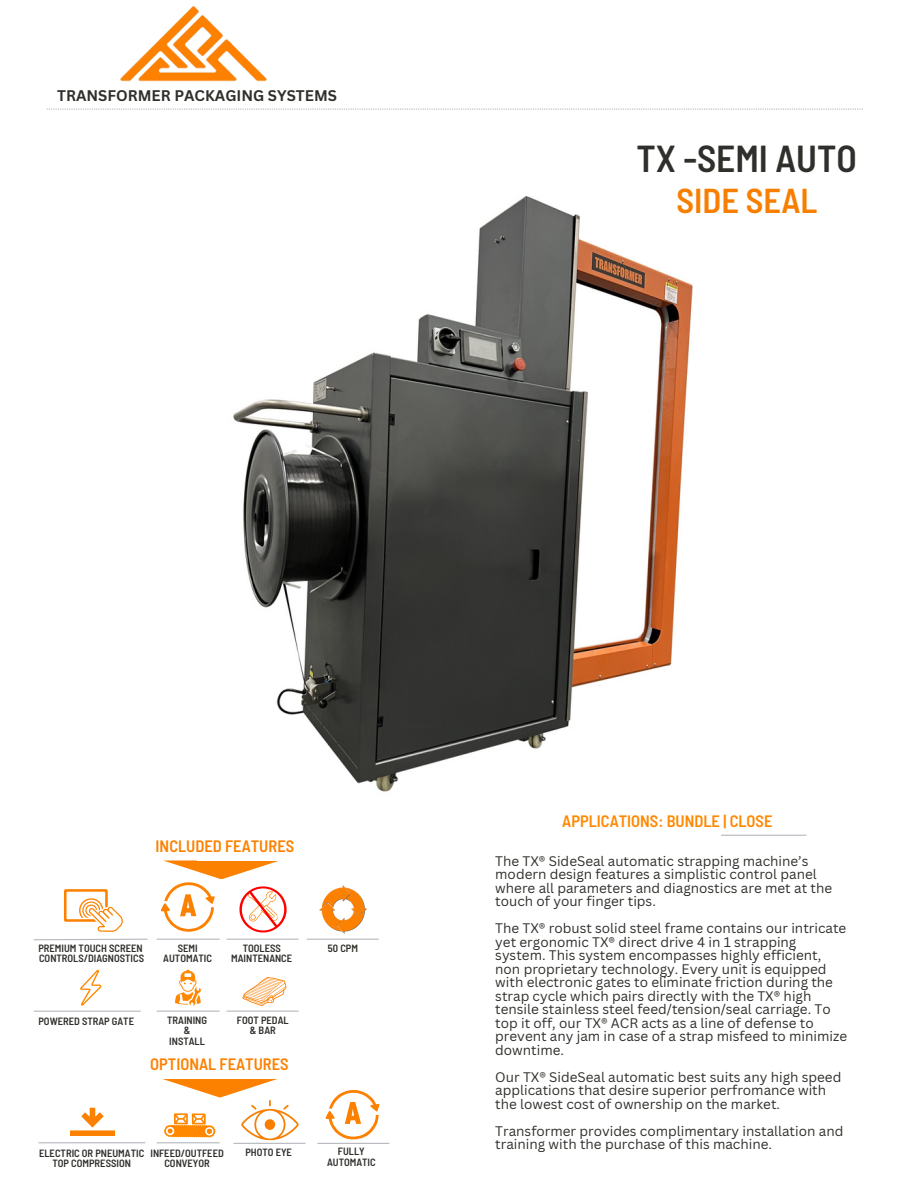
<style>
.page{position:relative;width:918px;height:1188px;background:#fff}
.page>*{position:absolute;margin:0;border:0;box-sizing:border-box;transform-origin:0 0}
.t1{font:600 semi-condensed 37.5px "Barlow";color:#2f2f2b}
.t2{font:600 semi-condensed 34.5px "Barlow";color:#f87e00}
.t3{font:600 semi-condensed 16.5px "Barlow";color:#fd8101}
.t4{font:600 semi-condensed 16.5px "Barlow";color:#f80}
.t5{font:700 15px "Canva Sans";color:#2f2f2b}
.t6{font:13.5px/13.5px "Canva Sans";color:#2f2f2b}
.t7{font:600 semi-condensed 10.5px/10.5px "Barlow";color:#2f2f2b;text-align:center}
</style>
<div class="page">
<hr style="left:532px;top:835px;width:275px;height:1px;background:#b4b8be">
<img style="left:70px;top:6px;width:246px;height:103px">
<svg style="left:47px;top:109px;width:816px;height:1px"></svg>
<svg style="left:64px;top:889px;width:59px;height:43px"></svg>
<img style="left:353px;top:890px;width:12px;height:18px">
<img style="left:324px;top:886px;width:29px;height:20px">
<img style="left:319px;top:900px;width:25px;height:30px">
<img style="left:334px;top:908px;width:33px;height:25px">
<svg style="left:161px;top:860px;width:126px;height:73px"></svg>
<svg style="left:70px;top:1108px;width:45px;height:28px"></svg>
<svg style="left:34px;top:938px;width:114px;height:3px"></svg>
<hr style="left:157px;top:939px;width:63px;height:1px;background:#b4b8be">
<hr style="left:227px;top:939px;width:72px;height:1px;background:#b4b8be">
<hr style="left:307px;top:939px;width:72px;height:1px;background:#b4b8be">
<hr style="left:38px;top:1142px;width:107px;height:1px;background:#b4b8be">
<svg style="left:80px;top:970px;width:21px;height:36px"></svg>
<hr style="left:34px;top:1011px;width:107px;height:1px;background:#b4b8be">
<hr style="left:157px;top:1011px;width:63px;height:1px;background:#b4b8be">
<svg style="left:175px;top:970px;width:26px;height:36px"></svg>
<hr style="left:157px;top:1142px;width:63px;height:1px;background:#b4b8be">
<hr style="left:227px;top:1011px;width:72px;height:1px;background:#b4b8be">
<svg style="left:243px;top:977px;width:43px;height:29px"></svg>
<svg style="left:162px;top:1079px;width:137px;height:65px"></svg>
<hr style="left:234px;top:1143px;width:72px;height:1px;background:#b4b8be">
<img style="left:197px;top:196px;width:524px;height:665px">
<svg style="left:326px;top:1090px;width:54px;height:49px"></svg>
<hr style="left:317px;top:1143px;width:72px;height:1px;background:#b4b8be">
<p class="t5" style="left:57px;top:85px;width:281px">TRANSFORMER PACKAGING SYSTEMS</p>
<h1 class="t1" style="left:636px;top:134px;width:222px">TX -SEMI AUTO</h1>
<h2 class="t2" style="left:677px;top:178px;width:142px">SIDE SEAL</h2>
<p class="t3" style="left:156px;top:836px;width:140px">INCLUDED FEATURES</p>
<p class="t7" style="left:38px;top:942px;width:107px;text-align:left">PREMIUM TOUCH SCREEN<br>CONTROLS/DIAGNOSTICS</p>
<p class="t7" style="left:163px;top:942px;width:50px">SEMI<br>AUTOMATIC</p>
<p class="t7" style="left:231px;top:942px;width:63px">TOOLESS<br>MAINTENANCE</p>
<p class="t7" style="left:38px;top:1015px;width:97px">POWERED STRAP GATE</p>
<p class="t7" style="left:167px;top:1014px;width:41px">TRAINING &amp;<br>INSTALL</p>
<p class="t7" style="left:237px;top:1014px;width:53px">FOOT PEDAL &amp; BAR</p>
<p class="t3" style="left:150px;top:1054px;width:140px">OPTIONAL FEATURES</p>
<p class="t7" style="left:328px;top:943px;width:32px">50 CPM</p>
<p class="t7" style="left:39px;top:1147px;width:107px">ELECTRIC OR PNEUMATIC<br>TOP COMPRESSION</p>
<p class="t7" style="left:150px;top:1147px;width:75px">INFEED/OUTFEED<br>CONVEYOR</p>
<p class="t7" style="left:245px;top:1147px;width:48px">PHOTO EYE</p>
<p class="t7" style="left:327px;top:1146px;width:50px">FULLY<br>AUTOMATIC</p>
<p class="t4" style="left:562px;top:811px;width:212px">APPLICATIONS: BUNDLE | CLOSE</p>
<p class="t6" style="left:495px;top:854px;width:338px">The TX® SideSeal automatic strapping machine’s modern design features a simplistic control panel where all parameters and diagnostics are met at the touch of your finger tips.</p>
<p class="t6" style="left:495px;top:921px;width:354px">The TX® robust solid steel frame contains our intricate yet ergonomic TX® direct drive 4 in 1 strapping system. This system encompasses highly efficient, non proprietary technology. Every unit is equipped with electronic gates to eliminate friction during the strap cycle which pairs directly with the TX® high tensile stainless steel feed/tension/seal carriage. To top it off, our TX® ACR acts as a line of defense to prevent any jam in case of a strap misfeed to minimize downtime.</p>
<p class="t6" style="left:495px;top:1070px;width:348px">Our TX® SideSeal automatic best suits any high speed applications that desire superior perfromance with the lowest cost of ownership on the market.</p>
<p class="t6" style="left:495px;top:1124px;width:350px">Transformer provides complimentary installation and training with the purchase of this machine.</p>
</div>
